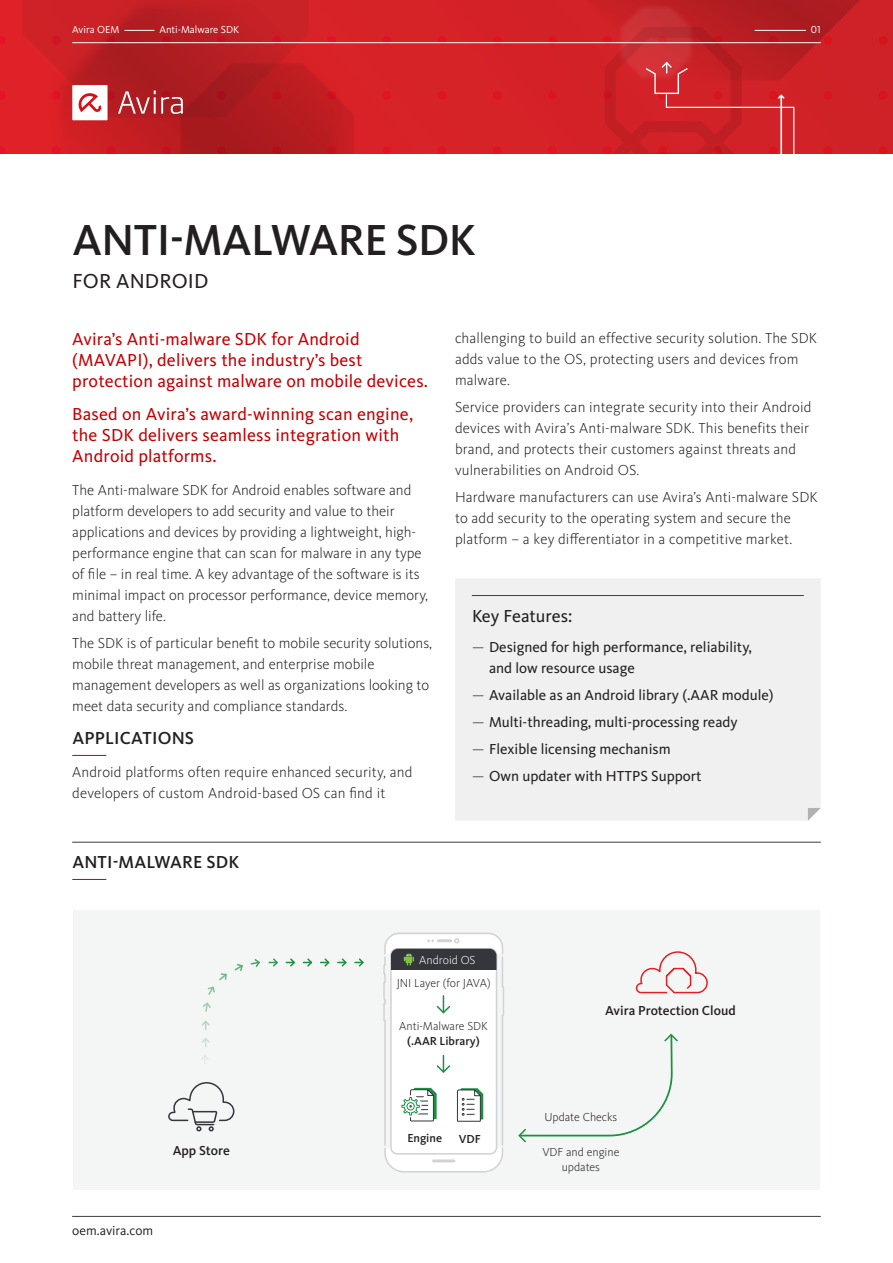
<style>
.page{position:relative;width:893px;height:1263px;background:#fff}
.page>*{position:absolute;margin:0;border:0;box-sizing:border-box;transform-origin:0 0}
._14_Headline___Space{font:500 45px "Kievit OT";letter-spacing:-.01em;color:#231f20}
._15_Main_Subhead{font:21px "Kievit OT";letter-spacing:.01em;color:#231f20}
._05_Intro_text{font:18px/21px "Kievit OT";letter-spacing:.01em;color:#c50003}
._05_Subhead_rule_mid{font:500 18px "Kievit OT";letter-spacing:.01em;color:#231f20}
._11_Bullet_Heading{font:18px "Kievit OT";letter-spacing:-.005em;color:#231f20}
._04_Bodycopy_para_sp{font:300 15px/21px "Kievit OT";letter-spacing:.005em;color:#231f20}
._10_Bullet_Text_Blac{font:15px/21px "Kievit OT";color:#231f20}
.t1{font:500 13.5px "Kievit OT";color:#231f20}
.t2{font:13.5px "Kievit OT";color:#231f20}
.t3{font:300 12px/15.6px "Kievit OT";color:#231f20;text-align:center}
.t4{font:300 12px "Kievit OT";color:#fff}
.t5{font:500 12px "Kievit OT";color:#231f20}
.t6{font:10.5px "Kievit OT";color:#fff}
.s1{font-weight:300}
.s2{font-weight:500}
</style>
<div class="page">
<div style="left:0;top:0;width:893px;height:153px;background:#d62228"></div>
<svg style="left:0;top:36px;width:887px;height:64px"></svg>
<img style="left:9px;top:36px;width:37px;height:64px">
<img style="left:46px;top:0;width:303px;height:153px">
<img style="left:167px;top:49px;width:200px;height:104px">
<svg style="left:586px;top:0;width:274px;height:153px"></svg>
<div style="left:455px;top:579px;width:366px;height:242px;background:#f0f0f1"></div>
<hr style="left:72px;top:42px;width:748px;height:1px;background:#fff">
<hr style="left:755px;top:30px;width:51px;height:1px;background:#fff">
<div style="left:72px;top:85px;width:36px;height:35px;background:#fff"></div>
<svg style="left:78px;top:93px;width:23px;height:19px"></svg>
<svg style="left:118px;top:91px;width:65px;height:23px"></svg>
<hr style="left:72px;top:1216px;width:748px;height:1px;background:#3d3c40">
<hr style="left:472px;top:595px;width:331px;height:1px;background:#3d3c40">
<hr style="left:72px;top:755px;width:34px;height:1px;background:#c50003">
<svg style="left:125px;top:30px;width:29px;height:1px"></svg>
<hr style="left:72px;top:842px;width:748px;height:1px;background:#3d3c40">
<hr style="left:72px;top:879px;width:34px;height:1px;background:#c50003">
<div style="left:73px;top:911px;width:747px;height:279px;background:#f4f5f5"></div>
<svg style="left:219px;top:973px;width:8px;height:7px"></svg>
<svg style="left:203px;top:1003px;width:8px;height:9px"></svg>
<svg style="left:208px;top:987px;width:7px;height:8px"></svg>
<svg style="left:234px;top:964px;width:9px;height:7px"></svg>
<svg style="left:251px;top:959px;width:9px;height:8px"></svg>
<svg style="left:269px;top:958px;width:9px;height:8px"></svg>
<svg style="left:286px;top:958px;width:9px;height:9px"></svg>
<svg style="left:303px;top:958px;width:10px;height:9px"></svg>
<svg style="left:321px;top:958px;width:9px;height:9px"></svg>
<svg style="left:338px;top:958px;width:9px;height:9px"></svg>
<svg style="left:355px;top:958px;width:9px;height:9px"></svg>
<svg style="left:168px;top:1021px;width:67px;height:110px"></svg>
<svg style="left:383px;top:932px;width:121px;height:241px"></svg>
<svg style="left:518px;top:1033px;width:160px;height:110px"></svg>
<svg style="left:635px;top:951px;width:73px;height:43px"></svg>
<svg style="left:808px;top:808px;width:13px;height:13px"></svg>
<p class="t6" style="left:72px;top:24px;width:48px">Avira OEM</p>
<p class="t6" style="left:159px;top:24px;width:81px">Anti-Malware SDK</p>
<p class="_14_Headline___Space" style="left:73px;top:213px;width:405px">ANTI-MALWARE SDK</p>
<p class="_15_Main_Subhead" style="left:72px;top:269px;width:138px">FOR ANDROID</p>
<p class="t6" style="left:811px;top:24px;width:11px">01</p>
<p class="_05_Intro_text" style="left:72px;top:329px;width:357px">Avira’s Anti-malware SDK for Android (MAVAPI), delivers the industry’s best protection against malware on mobile devices.</p>
<p class="_05_Intro_text" style="left:72px;top:404px;width:342px">Based on Avira’s award-winning scan engine, the SDK delivers seamless integration with<br>Android platforms.</p>
<p class="_04_Bodycopy_para_sp" style="left:72px;top:480px;width:357px">The Anti-malware SDK for Android enables software and platform developers to add security and value to their applications and devices by providing a lightweight, high&shy;performance engine that can scan for malware in any type of file – in real time. A key advantage of the software is its minimal impact on processor performance, device memory, and battery life.</p>
<p class="_04_Bodycopy_para_sp" style="left:72px;top:633px;width:361px">The SDK is of particular benefit to mobile security solutions, mobile threat management, and enterprise mobile management developers as well as organizations looking to meet data security and compliance standards.</p>
<p class="_05_Subhead_rule_mid" style="left:72px;top:727px;width:123px">APPLICATIONS</p>
<p class="_04_Bodycopy_para_sp" style="left:72px;top:762px;width:342px">Android platforms often require enhanced security, and developers of custom Android-based OS can find it</p>
<p class="_05_Subhead_rule_mid" style="left:72px;top:851px;width:168px">ANTI-MALWARE SDK</p>
<p class="_04_Bodycopy_para_sp" style="left:455px;top:327px;width:364px">challenging to build an effective security solution. The SDK adds value to the OS, protecting users and devices from malware.</p>
<p class="_04_Bodycopy_para_sp" style="left:455px;top:396px;width:358px">Service providers can integrate security into their Android devices with Avira’s Anti-malware SDK. This benefits their brand, and protects their customers against threats and vulnerabilities on Android OS.</p>
<p class="_04_Bodycopy_para_sp" style="left:455px;top:486px;width:364px">Hardware manufacturers can use Avira’s Anti-malware SDK to add security to the operating system and secure the platform – a key differentiator in a competitive market.</p>
<p class="_11_Bullet_Heading" style="left:472px;top:605px;width:102px">Key Features:</p>
<p class="_10_Bullet_Text_Blac" style="left:489px;top:636px;width:265px;text-indent:-17px"><span class="s1">—</span> Designed for high performance, reliability, and low resource usage</p>
<p class="_10_Bullet_Text_Blac" style="left:472px;top:684px;width:303px"><span class="s1">—</span> Available as an Android library (.AAR module)</p>
<p class="_10_Bullet_Text_Blac" style="left:472px;top:711px;width:267px"><span class="s1">—</span> Multi-threading, multi-processing ready</p>
<p class="_10_Bullet_Text_Blac" style="left:472px;top:738px;width:200px"><span class="s1">—</span> Flexible licensing mechanism</p>
<p class="_10_Bullet_Text_Blac" style="left:472px;top:765px;width:231px"><span class="s1">—</span> Own updater with HTTPS Support</p>
<p class="t1" style="left:173px;top:1143px;width:59px">App Store</p>
<p class="t2" style="left:72px;top:1222px;width:83px">oem.avira.com</p>
<p class="t4" style="left:419px;top:952px;width:58px">Android OS</p>
<p class="t3" style="left:397px;top:975px;width:95px">JNI Layer (for JAVA)</p>
<p class="t3" style="left:399px;top:1018px;width:90px">Anti-Malware SDK <span class="s2">(.AAR Library)</span></p>
<p class="t5" style="left:407px;top:1131px;width:36px">Engine</p>
<p class="t5" style="left:459px;top:1131px;width:24px">VDF</p>
<p class="t1" style="left:605px;top:1002px;width:132px">Avira Protection Cloud</p>
<p class="t3" style="left:544px;top:1109px;width:74px">Update Checks</p>
<p class="t3" style="left:542px;top:1144px;width:79px;line-height:15px">VDF and engine updates</p>
</div>
